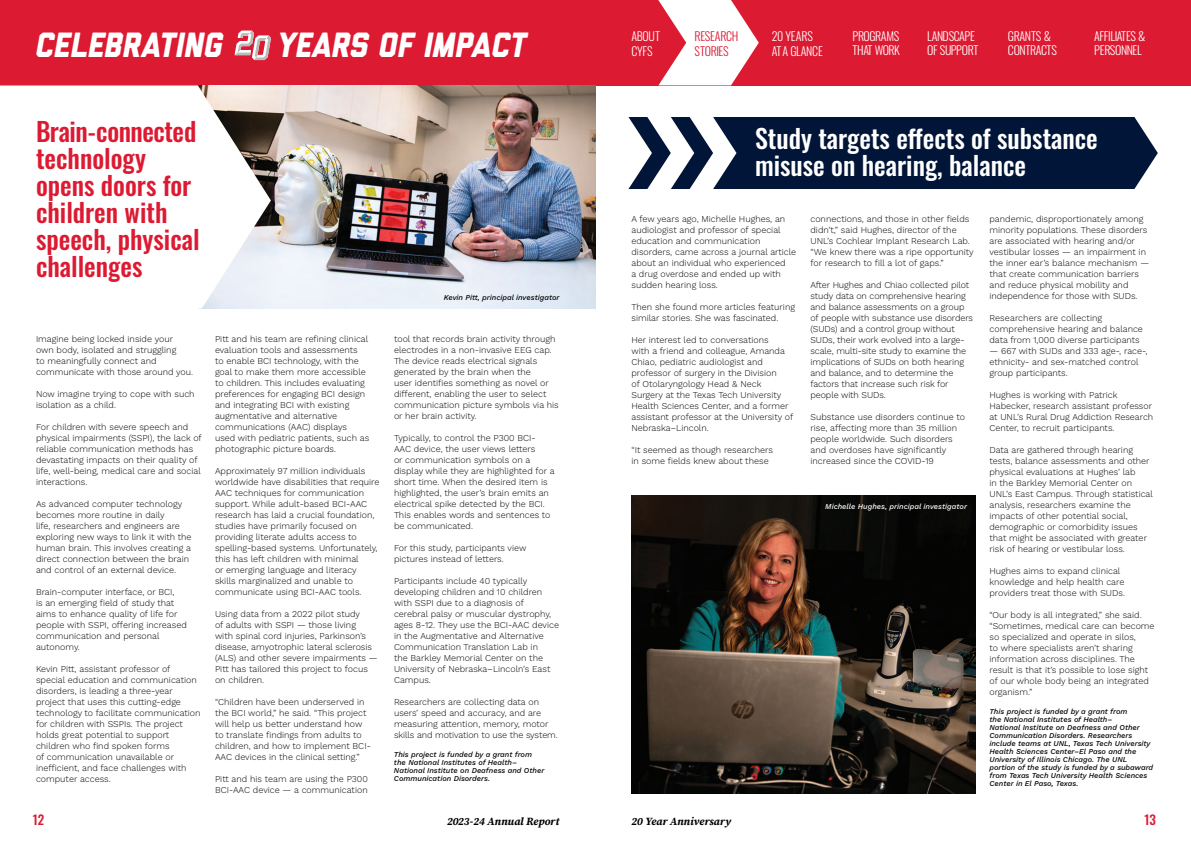
<style>
.page{position:relative;width:1191px;height:842px;background:#fff}
.page>*{position:absolute;margin:0;border:0;box-sizing:border-box;transform-origin:0 0}
.t1{font:italic 800 35px "Liberator";color:#fff}
.t2{font:500 26px/27px "Oswald";color:#dc1a32}
.t3{font:500 26px/27px "Oswald";color:#fff}
.t4{font:500 13px "Oswald";color:#dc1a32}
.t5{font:300 12px/14.4px "Oswald";letter-spacing:-.03em;color:#fff}
.t6{font:300 12px/14.4px "Oswald";color:#fff}
.t7{font:300 12px/14.4px "Oswald";letter-spacing:-.02em;color:#dc1a32}
.t8{font:italic 700 11px "Source Serif 4";letter-spacing:-.005em;color:#000}
.BC{font:300 9px/11px "Work Sans";color:#000}
.Funding_info{font:italic 500 7.5px/8px "Work Sans";color:#000}
.t9{font:italic 500 7.5px "Work Sans";color:#fff}
</style>
<div class="page">
<div style="left:0;top:0;width:1191px;height:85px;background:#dc1a32"></div>
<svg style="left:658px;top:0;width:101px;height:85px"></svg>
<svg style="left:235px;top:31px;width:36px;height:29px"></svg>
<img style="left:271px;top:86px;width:324px;height:222px">
<img style="left:631px;top:495px;width:345px;height:299px">
<svg style="left:198px;top:86px;width:73px;height:223px"></svg>
<svg style="left:628px;top:117px;width:529px;height:72px;background:#213351"></svg>
<h1 class="t1" style="left:36px;top:26px;width:492px">CELEBRATING 20 YEARS OF IMPACT</h1>
<h1 class="t2" style="left:36px;top:120px;width:165px">Brain-connected technology opens doors for children with speech, physical challenges</h1>
<p class="BC" style="left:36px;top:333px;width:159px">Imagine being locked inside your own body, isolated and struggling<br>to meaningfully connect and communicate with those around you.</p>
<p class="BC" style="left:36px;top:388px;width:160px">Now imagine trying to cope with such isolation as a child.</p>
<p class="BC" style="left:36px;top:421px;width:167px">For children with severe speech and physical impairments (SSPI), the lack of reliable communication methods has devastating impacts on their quality of life, well-being, medical care and social interactions.</p>
<p class="BC" style="left:36px;top:498px;width:157px">As advanced computer technology becomes more routine in daily<br>life, researchers and engineers are exploring new ways to link it with the human brain. This involves creating a direct connection between the brain and control of an external device.</p>
<p class="BC" style="left:36px;top:586px;width:152px">Brain-computer interface, or BCI,<br>is an emerging field of study that aims to enhance quality of life for people with SSPI, offering increased communication and personal autonomy.</p>
<p class="BC" style="left:36px;top:663px;width:166px">Kevin Pitt, assistant professor of special education and communication disorders, is leading a three-year project that uses this cutting-edge technology to facilitate communication for children with SSPIs. The project holds great potential to support children who find spoken forms<br>of communication unavailable or inefficient, and face challenges with computer access.</p>
<p class="BC" style="left:215px;top:333px;width:156px">Pitt and his team are refining clinical evaluation tools and assessments<br>to enable BCI technology, with the goal to make them more accessible to children. This includes evaluating preferences for engaging BCI design and integrating BCI with existing augmentative and alternative communications (AAC) displays used with pediatric patients, such as photographic picture boards.</p>
<p class="BC" style="left:215px;top:465px;width:166px">Approximately 97 million individuals worldwide have disabilities that require AAC techniques for communication support. While adult-based BCI-AAC research has laid a crucial foundation, studies have primarily focused on providing literate adults access to spelling-based systems. Unfortunately, this has left children with minimal<br>or emerging language and literacy skills marginalized and unable to communicate using BCI-AAC tools.</p>
<p class="BC" style="left:215px;top:608px;width:164px">Using data from a 2022 pilot study<br>of adults with SSPI — those living<br>with spinal cord injuries, Parkinson’s disease, amyotrophic lateral sclerosis (ALS) and other severe impairments — Pitt has tailored this project to focus on children.</p>
<p class="BC" style="left:215px;top:696px;width:157px">“Children have been underserved in the BCI world,” he said. “This project will help us better understand how to translate findings from adults to children, and how to implement BCI-AAC devices in the clinical setting.”</p>
<p class="BC" style="left:215px;top:773px;width:154px">Pitt and his team are using the P300<br>BCI-AAC device — a communication</p>
<p class="Funding_info" style="left:444px;top:293px;width:117px">Kevin Pitt, principal investigator</p>
<p class="BC" style="left:394px;top:333px;width:166px">tool that records brain activity through electrodes in a non-invasive EEG cap.<br>The device reads electrical signals generated by the brain when the<br>user identifies something as novel or different, enabling the user to select communication picture symbols via his or her brain activity.</p>
<p class="BC" style="left:394px;top:432px;width:162px">Typically, to control the P300 BCI-AAC device, the user views letters<br>or communication symbols on a display while they are highlighted for a short time. When the desired item is highlighted, the user’s brain emits an electrical spike detected by the BCI.<br>This enables words and sentences to be communicated.</p>
<p class="BC" style="left:394px;top:542px;width:134px">For this study, participants view pictures instead of letters.</p>
<p class="BC" style="left:394px;top:575px;width:167px">Participants include 40 typically developing children and 10 children with SSPI due to a diagnosis of cerebral palsy or muscular dystrophy, ages 8-12. They use the BCI-AAC device in the Augmentative and Alternative Communication Translation Lab in<br>the Barkley Memorial Center on the University of Nebraska–Lincoln’s East Campus.</p>
<p class="BC" style="left:394px;top:696px;width:165px">Researchers are collecting data on users’ speed and accuracy, and are measuring attention, memory, motor skills and motivation to use the system.</p>
<p class="Funding_info" style="left:394px;top:750px;width:152px">This project is funded by a grant from the National Institutes of Health– National Institute on Deafness and Other Communication Disorders.</p>
<h3 class="t5" style="left:631px;top:28px;width:30px">ABOUT</h3>
<h3 class="t5" style="left:631px;top:42px;width:23px">CYFS</h3>
<h3 class="t7" style="left:694px;top:28px;width:45px">RESEARCH<br>STORIES</h3>
<h3 class="t5" style="left:852px;top:28px;width:49px">PROGRAMS<br>THAT WORK</h3>
<h3 class="t5" style="left:927px;top:28px;width:53px">LANDSCAPE<br>OF SUPPORT</h3>
<h3 class="t5" style="left:1008px;top:28px;width:50px">GRANTS &amp;<br>CONTRACTS</h3>
<h3 class="t5" style="left:1094px;top:28px;width:53px">AFFILIATES &amp;<br>PERSONNEL</h3>
<h3 class="t6" style="left:772px;top:28px;width:52px">20 YEARS<br>AT A GLANCE</h3>
<h1 class="t3" style="left:755px;top:126px;width:344px">Study targets effects of substance misuse on hearing, balance</h1>
<p class="BC" style="left:631px;top:213px;width:166px">A few years ago, Michelle Hughes, an audiologist and professor of special education and communication disorders, came across a journal article about an individual who experienced<br>a drug overdose and ended up with sudden hearing loss.</p>
<p class="BC" style="left:631px;top:301px;width:165px">Then she found more articles featuring similar stories. She was fascinated.</p>
<p class="BC" style="left:631px;top:334px;width:163px">Her interest led to conversations<br>with a friend and colleague, Amanda Chiao, pediatric audiologist and professor of surgery in the Division<br>of Otolaryngology Head &amp; Neck Surgery at the Texas Tech University Health Sciences Center, and a former assistant professor at the University of Nebraska–Lincoln.</p>
<p class="BC" style="left:631px;top:444px;width:143px">“It seemed as though researchers in some fields knew about these</p>
<p class="BC" style="left:810px;top:213px;width:165px">connections, and those in other fields didn’t,” said Hughes, director of the UNL’s Cochlear Implant Research Lab. “We knew there was a ripe opportunity for research to fill a lot of gaps.”</p>
<p class="BC" style="left:810px;top:279px;width:164px">After Hughes and Chiao collected pilot study data on comprehensive hearing and balance assessments on a group of people with substance use disorders (SUDs) and a control group without SUDs, their work evolved into a large&shy;scale, multi-site study to examine the implications of SUDs on both hearing and balance, and to determine the factors that increase such risk for people with SUDs.</p>
<p class="BC" style="left:810px;top:411px;width:156px">Substance use disorders continue to rise, affecting more than 35 million people worldwide. Such disorders and overdoses have significantly increased since the COVID-19</p>
<p class="t9" style="left:825px;top:501px;width:143px">Michelle Hughes, principal investigator</p>
<p class="BC" style="left:989px;top:213px;width:161px">pandemic, disproportionately among minority populations. These disorders are associated with hearing and/or vestibular losses — an impairment in the inner ear’s balance mechanism — that create communication barriers and reduce physical mobility and independence for those with SUDs.</p>
<p class="BC" style="left:989px;top:312px;width:155px">Researchers are collecting comprehensive hearing and balance data from 1,000 diverse participants</p>
<p class="BC" style="left:989px;top:345px;width:160px">— 667 with SUDs and 333 age-, race-, ethnicity- and sex-matched control group participants.</p>
<p class="BC" style="left:989px;top:389px;width:165px">Hughes is working with Patrick Habecker, research assistant professor at UNL’s Rural Drug Addiction Research Center, to recruit participants.</p>
<p class="BC" style="left:989px;top:444px;width:165px">Data are gathered through hearing tests, balance assessments and other physical evaluations at Hughes’ lab<br>in the Barkley Memorial Center on UNL’s East Campus. Through statistical analysis, researchers examine the impacts of other potential social, demographic or comorbidity issues that might be associated with greater risk of hearing or vestibular loss.</p>
<p class="BC" style="left:989px;top:565px;width:137px">Hughes aims to expand clinical knowledge and help health care providers treat those with SUDs.</p>
<p class="BC" style="left:989px;top:609px;width:167px">“Our body is all integrated,” she said. “Sometimes, medical care can become so specialized and operate in silos,<br>to where specialists aren’t sharing information across disciplines. The result is that it’s possible to lose sight of our whole body being an integrated organism.”</p>
<p class="Funding_info" style="left:989px;top:707px;width:165px">This project is funded by a grant from<br>the National Institutes of Health–<br>National Institute on Deafness and Other Communication Disorders. Researchers include teams at UNL, Texas Tech University Health Sciences Center–El Paso and the University of Illinois Chicago. The UNL portion of the study is funded by a subaward from Texas Tech University Health Sciences Center in El Paso, Texas.</p>
<h3 class="t4" style="left:33px;top:812px;width:13px">12</h3>
<p class="t8" style="left:447px;top:813px;width:114px">2023-24 Annual Report</p>
<p class="t8" style="left:631px;top:813px;width:101px">20 Year Anniversary</p>
<h3 class="t4" style="left:1144px;top:812px;width:13px">13</h3>
</div>
